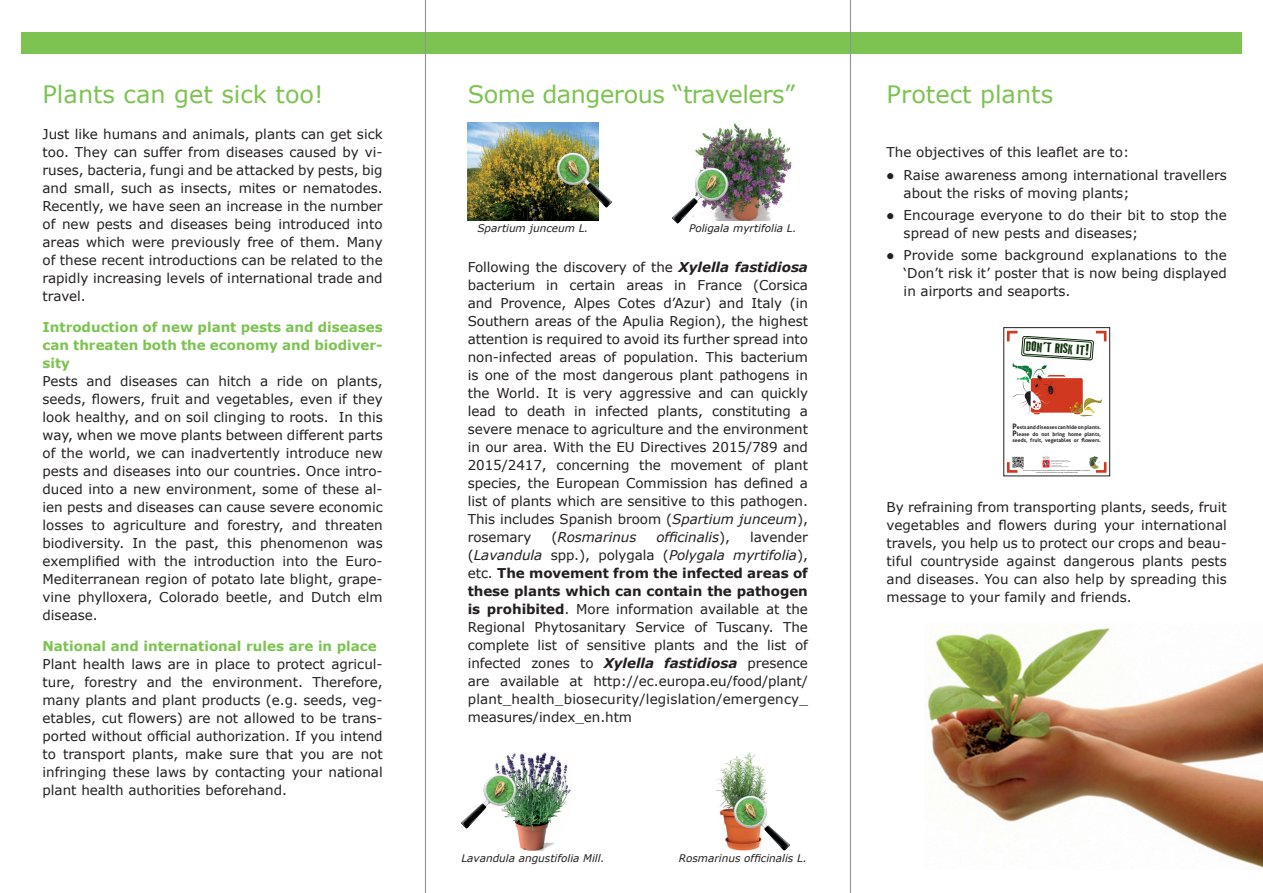
<style>
.page{position:relative;width:1263px;height:893px;background:#fff}
.page>*{position:absolute;margin:0;border:0;box-sizing:border-box;transform-origin:0 0}
.t1{font:24px "Verdana";color:#7cc352}
.t2{font:24px "Verdana";letter-spacing:-.02em;color:#7cc352}
.t3{font:14.85px "Old Typography";color:#0a2c06}
.t4{font:13.5px/18px "Verdana";color:#231f20;text-align:justify}
.t5{font:700 13.5px/18px "Verdana";color:#7cc352;text-align:justify}
.t6{font:italic 13.5px "Verdana";letter-spacing:-.005em;color:#231f20}
.t7{font:italic 10.5px "Verdana";color:#231f20}
.t8{font:700 5.25px/6.4px "Aller";color:#231f20;text-align:justify}
.s1{font-weight:700;font-style:italic}
.s2{font-style:italic}
.s3{font-style:normal}
.s4{font-weight:700}
.s5{font-size:7.5px}
</style>
<div class="page">
<div style="left:21px;top:32px;width:1221px;height:21px;background:#7cc352"></div>
<svg style="left:1007px;top:456px;width:17px;height:17px"></svg>
<svg style="left:1007px;top:331px;width:99px;height:86px"></svg>
<svg style="left:1090px;top:457px;width:16px;height:16px"></svg>
<svg style="left:1043px;top:457px;width:6px;height:11px"></svg>
<div style="left:1003px;top:327px;width:107px;height:149px;border:1px solid #231f20"></div>
<img style="left:468px;top:123px;width:130px;height:98px">
<img style="left:495px;top:752px;width:76px;height:98px">
<img style="left:695px;top:123px;width:97px;height:98px">
<img style="left:716px;top:752px;width:52px;height:98px">
<img style="left:556px;top:153px;width:55px;height:55px">
<img style="left:733px;top:795px;width:56px;height:55px">
<img style="left:673px;top:168px;width:55px;height:55px">
<img style="left:461px;top:773px;width:56px;height:56px">
<img style="left:926px;top:628px;width:337px;height:240px">
<hr style="left:850px;top:0;width:1px;height:893px;background:#939598">
<hr style="left:425px;top:0;width:1px;height:893px;background:#939598">
<h1 class="t1" style="left:43px;top:78px;width:283px">Plants can get sick too!</h1>
<p class="t4" style="left:43px;top:125px;width:342px">Just like humans and animals, plants can get sick too. They can suffer from diseases caused by vi&shy;ruses, bacteria, fungi and be attacked by pests, big and small, such as insects, mites or nematodes.<br>Recently, we have seen an increase in the number of new pests and diseases being introduced into areas which were previously free of them. Many of these recent introductions can be related to the rapidly increasing levels of international trade and travel.</p>
<p class="t5" style="left:43px;top:318px;width:342px">Introduction of new plant pests and diseases can threaten both the economy and biodiver&shy;sity</p>
<p class="t4" style="left:43px;top:372px;width:342px">Pests and diseases can hitch a ride on plants, seeds, flowers, fruit and vegetables, even if they look healthy, and on soil clinging to roots. In this way, when we move plants between different parts of the world, we can inadvertently introduce new pests and diseases into our countries. Once intro&shy;duced into a new environment, some of these al&shy;ien pests and diseases can cause severe economic losses to agriculture and forestry, and threaten biodiversity. In the past, this phenomenon was exemplified with the introduction into the Euro-Mediterranean region of potato late blight, grape&shy;vine phylloxera, Colorado beetle, and Dutch elm disease.</p>
<p class="t5" style="left:43px;top:637px;width:336px">National and international rules are in place</p>
<p class="t4" style="left:43px;top:655px;width:342px">Plant health laws are in place to protect agricul&shy;ture, forestry and the environment. Therefore, many plants and plant products (e.g. seeds, veg&shy;etables, cut flowers) are not allowed to be trans&shy;ported without official authorization. If you intend to transport plants, make sure that you are not infringing these laws by contacting your national plant health authorities beforehand.</p>
<h1 class="t2" style="left:468px;top:78px;width:329px">Some dangerous “travelers”</h1>
<p class="t7" style="left:477px;top:221px;width:112px">Spartium junceum L.</p>
<p class="t7" style="left:689px;top:221px;width:109px">Poligala myrtifolia L.</p>
<p class="t4" style="left:468px;top:258px;width:342px">Following the discovery of the <span class="s1">Xylella fastidiosa </span>bacterium in certain areas in France (Corsica and Provence, Alpes Cotes d’Azur) and Italy (in Southern areas of the Apulia Region), the highest attention is required to avoid its further spread into non-infected areas of population. This bacterium is one of the most dangerous plant pathogens in the World. It is very aggressive and can quickly lead to death in infected plants, constituting a severe menace to agriculture and the environment in our area. With the EU Directives 2015/789 and 2015/2417, concerning the movement of plant species, the European Commission has defined a list of plants which are sensitive to this pathogen.<br>This includes Spanish broom (<span class="s2">Spartium junceum</span>), rosemary</p>
<p class="t6" style="left:551px;top:528px;width:86px"><span class="s3">(</span>Rosmarinus</p>
<p class="t6" style="left:656px;top:528px;width:75px">officinalis<span class="s3">),</span></p>
<p class="t4" style="left:468px;top:528px;width:342px;text-indent:282px">lavender (<span class="s2">Lavandula</span> spp.), polygala (<span class="s2">Polygala myrtifolia</span>), etc. <span class="s4">The movement from the infected areas of these plants which can contain the pathogen is prohibited</span>. More information available at the Regional Phytosanitary Service of Tuscany. The complete list of sensitive plants and the list of infected zones to <span class="s1">Xylella fastidiosa</span> presence are available at http://ec.europa.eu/food/plant/ plant_health_biosecurity/legislation/emergency_ measures/index_en.htm</p>
<p class="t7" style="left:461px;top:850px;width:145px">Lavandula angustifolia Mill.</p>
<p class="t7" style="left:679px;top:850px;width:130px">Rosmarinus officinalis L.</p>
<h1 class="t1" style="left:887px;top:78px;width:168px">Protect plants</h1>
<p class="t4" style="left:887px;top:143px;width:244px">The objectives of this leaflet are to:</p>
<p class="t4" style="left:904px;top:166px;width:325px;text-indent:-17px">● Raise awareness among international travellers about the risks of moving plants;</p>
<p class="t4" style="left:904px;top:206px;width:325px;text-indent:-17px">● Encourage everyone to do their bit to stop the spread of new pests and diseases;</p>
<p class="t4" style="left:904px;top:246px;width:325px;text-indent:-17px">● Provide some background explanations to the ‘Don’t risk it’ poster that is now being displayed in airports and seaports.</p>
<p class="t3" style="left:1027px;top:338px;width:65px;rotate:4deg">DON’T RISK IT!</p>
<p class="t8" style="left:1012px;top:424px;width:90px"><span class="s5">P</span>ests and diseases can hide on plants.<br><span class="s5">P</span>lease do not bring home plants, seeds, fruit, vegetables or flowers.</p>
<p class="t4" style="left:887px;top:498px;width:342px">By refraining from transporting plants, seeds, fruit vegetables and flowers during your international travels, you help us to protect our crops and beau&shy;tiful countryside against dangerous plants pests and diseases. You can also help by spreading this message to your family and friends.</p>
</div>
